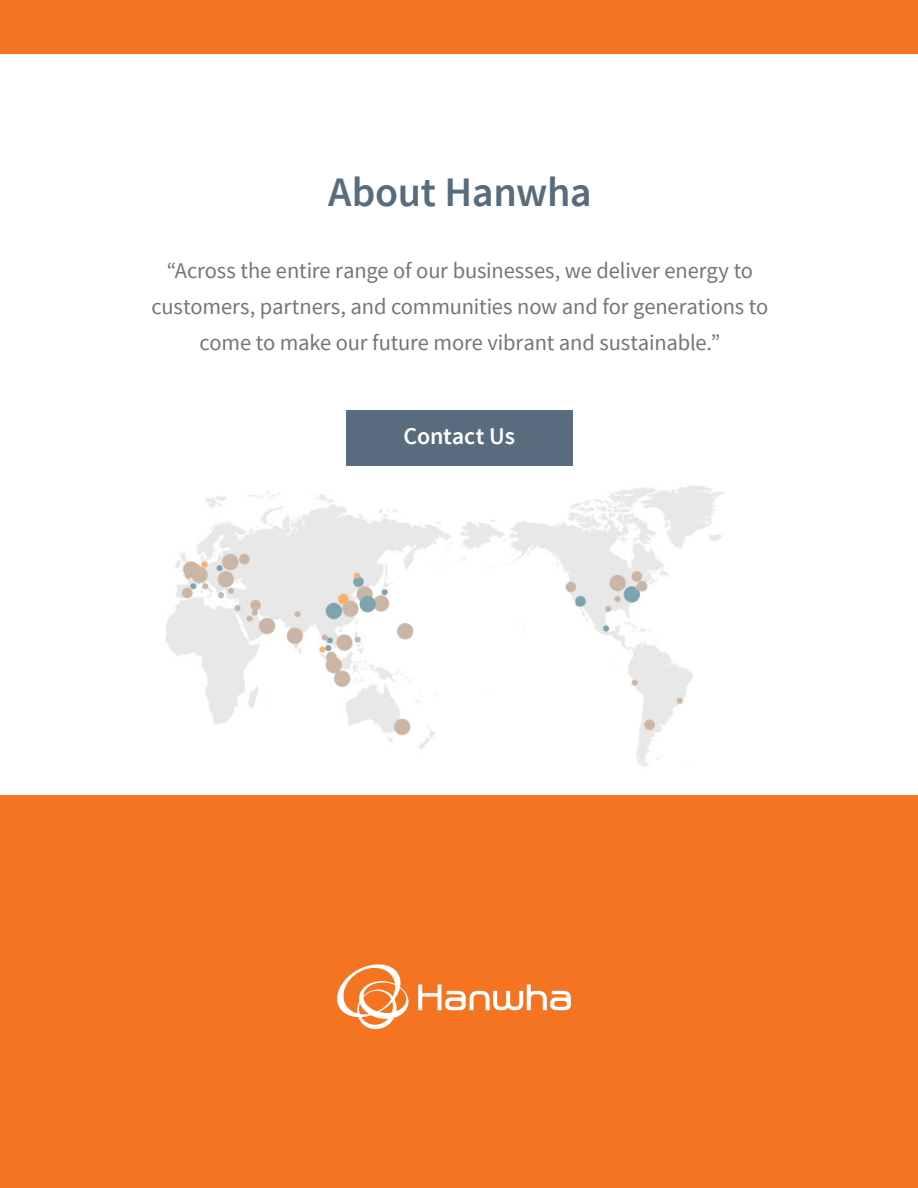
<style>
.page{position:relative;width:918px;height:1188px;background:#fff}
.page>*{position:absolute;margin:0;border:0;box-sizing:border-box;transform-origin:0 0}
.t1{font:600 42px "Source Sans Pro";letter-spacing:-.01em;color:#586c7d}
.t2{font:600 24px "Source Sans Pro";letter-spacing:-.005em;color:#fff}
.t3{font:22.5px/36px "Source Sans Pro";letter-spacing:-.005em;color:#767576;text-align:center}
</style>
<div class="page">
<div style="left:0;top:795px;width:918px;height:393px;background:#f47421"></div>
<div style="left:0;top:0;width:918px;height:54px;background:#f47421"></div>
<svg style="left:337px;top:964px;width:72px;height:65px"></svg>
<svg style="left:418px;top:984px;width:153px;height:26px"></svg>
<img style="left:165px;top:460px;width:559px;height:307px">
<div style="left:347px;top:410px;width:226px;height:56px;background:#586c7d"></div>
<h1 class="t1" style="left:328px;top:165px;width:265px">About Hanwha</h1>
<p class="t3" style="left:152px;top:252px;width:618px">“Across the entire range of our businesses, we deliver energy to customers, partners, and communities now and for generations to come to make our future more vibrant and sustainable.”</p>
<p class="t2" style="left:403px;top:421px;width:113px">Contact Us</p>
</div>
